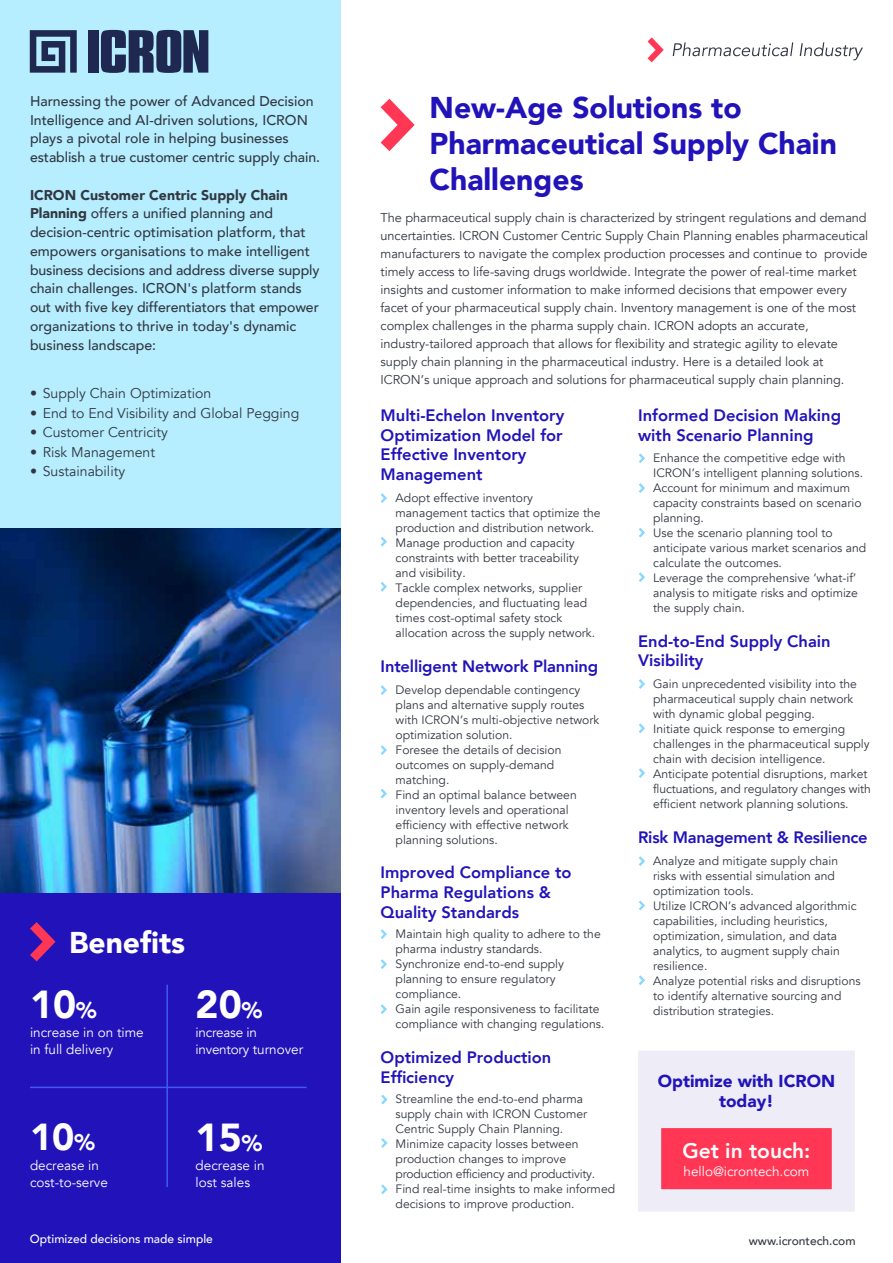
<style>
.page{position:relative;width:893px;height:1263px;background:#fff}
.page>*{position:absolute;margin:0;border:0;box-sizing:border-box;transform-origin:0 0}
.t1{font:900 39px "Avenir";color:#fff}
.t2{font:900 37.5px "Avenir";color:#fff}
.t3{font:900 30px/36px "Avenir";color:#2113b9}
.t4{font:900 30px "Avenir";color:#fff}
.t5{font:800 21px "Avenir";color:#fff}
.t6{font:900 17.25px/20.7px "Avenir";color:#2113b9;text-align:center}
.t7{font:800 16.5px/19.8px "Avenir";color:#2113b9}
.t8{font:500 14.1px/18.8px "Avenir";color:#323740}
.t9{font:14.1px "Avenir";color:#323740}
.t10{font:13.5px/16.5px "Avenir";color:#fff}
.t11{font:13.5px/16.5px "Avenir";letter-spacing:-.02em;color:#fff}
.t12{font:12.75px/18px "Avenir";letter-spacing:-.005em;color:#323740}
.t13{font:12.15px/15px "Avenir";color:#323740}
.t14{font:500 12px "Avenir";color:#fff}
.t15{font:500 12px "Avenir";color:#323740}
.s1{font-weight:900}
.s2{font-size:22.5px}
</style>
<div class="page">
<svg style="left:381px;top:99px;width:34px;height:52px"></svg>
<svg style="left:381px;top:493px;width:6px;height:10px"></svg>
<svg style="left:381px;top:537px;width:6px;height:9px"></svg>
<svg style="left:381px;top:582px;width:6px;height:10px"></svg>
<svg style="left:381px;top:929px;width:6px;height:10px"></svg>
<svg style="left:381px;top:959px;width:6px;height:10px"></svg>
<svg style="left:381px;top:1004px;width:6px;height:10px"></svg>
<svg style="left:381px;top:685px;width:6px;height:10px"></svg>
<svg style="left:381px;top:745px;width:6px;height:10px"></svg>
<svg style="left:381px;top:789px;width:6px;height:9px"></svg>
<svg style="left:639px;top:679px;width:6px;height:10px"></svg>
<svg style="left:639px;top:723px;width:6px;height:10px"></svg>
<svg style="left:639px;top:768px;width:6px;height:10px"></svg>
<svg style="left:639px;top:856px;width:6px;height:10px"></svg>
<svg style="left:639px;top:900px;width:6px;height:10px"></svg>
<svg style="left:639px;top:975px;width:6px;height:10px"></svg>
<svg style="left:381px;top:1184px;width:7px;height:10px"></svg>
<svg style="left:381px;top:1138px;width:7px;height:10px"></svg>
<svg style="left:381px;top:1094px;width:7px;height:10px"></svg>
<svg style="left:638px;top:1051px;width:217px;height:160px;background:#f2b5c6"></svg>
<div style="left:0;top:0;width:340px;height:882px;background:#b6eeff"></div>
<div style="left:0;top:882px;width:340px;height:381px;background:#2113b9"></div>
<svg style="left:30px;top:30px;width:47px;height:43px"></svg>
<div style="left:88px;top:30px;width:10px;height:43px;background:#1e2850"></div>
<svg style="left:101px;top:30px;width:107px;height:43px;background:#3c4f72"></svg>
<img style="left:0;top:528px;width:340px;height:364px">
<svg style="left:30px;top:922px;width:26px;height:39px"></svg>
<hr style="left:166px;top:985px;width:2px;height:202px;background:#3e5bf6">
<hr style="left:30px;top:1086px;width:276px;height:2px;background:#3e5bf6">
<svg style="left:648px;top:37px;width:16px;height:25px"></svg>
<svg style="left:673px;top:42px;width:120px;height:14px"></svg>
<svg style="left:800px;top:42px;width:63px;height:18px"></svg>
<svg style="left:639px;top:483px;width:6px;height:10px"></svg>
<svg style="left:639px;top:528px;width:6px;height:9px"></svg>
<svg style="left:639px;top:572px;width:6px;height:10px"></svg>
<svg style="left:639px;top:453px;width:6px;height:10px"></svg>
<p class="t8" style="left:30px;top:91px;width:292px">Harnessing the power of Advanced Decision Intelligence and AI-driven solutions, ICRON plays a pivotal role in helping businesses establish a true customer centric supply chain.</p>
<p class="t8" style="left:30px;top:185px;width:291px"><span class="s1">ICRON Customer Centric Supply Chain Planning</span> offers a unified planning and decision-centric optimisation platform, that empowers organisations to make intelligent business decisions and address diverse supply chain challenges. ICRON's platform stands out with five key differentiators that empower organizations to thrive in today's dynamic business landscape:</p>
<p class="t9" style="left:30px;top:385px;width:183px">• Supply Chain Optimization</p>
<p class="t9" style="left:30px;top:404px;width:271px">• End to End Visibility and Global Pegging</p>
<p class="t9" style="left:30px;top:424px;width:140px">• Customer Centricity</p>
<p class="t9" style="left:30px;top:443px;width:127px">• Risk Management</p>
<p class="t9" style="left:30px;top:463px;width:97px">• Sustainability</p>
<h3 class="t4" style="left:69px;top:916px;width:118px">Benefits</h3>
<h1 class="t1" style="left:30px;top:971px;width:68px">10<span class="s2">%</span></h1>
<p class="t10" style="left:30px;top:1025px;width:115px">increase in on time in full delivery</p>
<h1 class="t1" style="left:196px;top:971px;width:68px">20<span class="s2">%</span></h1>
<p class="t11" style="left:196px;top:1025px;width:109px">increase in inventory turnover</p>
<h2 class="t2" style="left:30px;top:1104px;width:66px">10<span class="s2">%</span></h2>
<p class="t10" style="left:30px;top:1158px;width:79px">decrease in cost-to-serve</p>
<h1 class="t1" style="left:196px;top:1104px;width:68px">15<span class="s2">%</span></h1>
<p class="t10" style="left:196px;top:1158px;width:71px">decrease in lost sales</p>
<p class="t14" style="left:30px;top:1228px;width:185px">Optimized decisions made simple</p>
<h3 class="t3" style="left:430px;top:89px;width:409px">New-Age Solutions to<br>Pharmaceutical Supply Chain<br>Challenges</h3>
<p class="t12" style="left:381px;top:208px;width:489px">The pharmaceutical supply chain is characterized by stringent regulations and demand uncertainties. ICRON Customer Centric Supply Chain Planning enables pharmaceutical manufacturers to navigate the complex production processes and continue to provide timely access to life-saving drugs worldwide. Integrate the power of real-time market insights and customer information to make informed decisions that empower every facet of your pharmaceutical supply chain. Inventory management is one of the most complex challenges in the pharma supply chain. ICRON adopts an accurate, industry-tailored approach that allows for flexibility and strategic agility to elevate supply chain planning in the pharmaceutical industry. Here is a detailed look at ICRON’s unique approach and solutions for pharmaceutical supply chain planning.</p>
<h3 class="t7" style="left:381px;top:405px;width:185px">Multi-Echelon Inventory<br>Optimization Model for<br>Effective Inventory<br>Management</h3>
<p class="t13" style="left:396px;top:490px;width:206px">Adopt effective inventory management tactics that optimize the production and distribution network.<br>Manage production and capacity constraints with better traceability and visibility.<br>Tackle complex networks, supplier dependencies, and fluctuating lead times cost-optimal safety stock allocation across the supply network.</p>
<h3 class="t7" style="left:381px;top:657px;width:219px">Intelligent Network Planning</h3>
<p class="t13" style="left:396px;top:682px;width:205px">Develop dependable contingency plans and alternative supply routes with ICRON’s multi-objective network optimization solution.<br>Foresee the details of decision outcomes on supply-demand matching.<br>Find an optimal balance between inventory levels and operational efficiency with effective network planning solutions.</p>
<h3 class="t7" style="left:381px;top:863px;width:192px">Improved Compliance to<br>Pharma Regulations &amp;<br>Quality Standards</h3>
<p class="t13" style="left:396px;top:926px;width:210px">Maintain high quality to adhere to the pharma industry standards.<br>Synchronize end-to-end supply planning to ensure regulatory compliance.<br>Gain agile responsiveness to facilitate compliance with changing regulations.</p>
<h3 class="t7" style="left:381px;top:1047px;width:172px">Optimized Production<br>Efficiency</h3>
<p class="t13" style="left:396px;top:1092px;width:221px">Streamline the end-to-end pharma supply chain with ICRON Customer Centric Supply Chain Planning.<br>Minimize capacity losses between production changes to improve production efficiency and productivity.<br>Find real-time insights to make informed decisions to improve production.</p>
<h3 class="t7" style="left:638px;top:405px;width:204px">Informed Decision Making with Scenario Planning</h3>
<p class="t13" style="left:653px;top:451px;width:215px">Enhance the competitive edge with<br>ICRON’s intelligent planning solutions.<br>Account for minimum and maximum capacity constraints based on scenario planning.<br>Use the scenario planning tool to anticipate various market scenarios and calculate the outcomes.<br>Leverage the comprehensive ‘what-if’ analysis to mitigate risks and optimize the supply chain.</p>
<h3 class="t7" style="left:638px;top:631px;width:194px">End-to-End Supply Chain<br>Visibility</h3>
<p class="t13" style="left:653px;top:676px;width:219px">Gain unprecedented visibility into the pharmaceutical supply chain network with dynamic global pegging.<br>Initiate quick response to emerging challenges in the pharmaceutical supply chain with decision intelligence.<br>Anticipate potential disruptions, market fluctuations, and regulatory changes with efficient network planning solutions.</p>
<h3 class="t7" style="left:638px;top:828px;width:231px">Risk Management &amp; Resilience</h3>
<p class="t13" style="left:653px;top:854px;width:209px">Analyze and mitigate supply chain risks with essential simulation and optimization tools.<br>Utilize ICRON’s advanced algorithmic capabilities, including heuristics, optimization, simulation, and data analytics, to augment supply chain resilience.<br>Analyze potential risks and disruptions to identify alternative sourcing and distribution strategies.</p>
<h3 class="t6" style="left:658px;top:1070px;width:179px">Optimize with ICRON today!</h3>
<h3 class="t5" style="left:682px;top:1134px;width:129px">Get in touch:</h3>
<p class="t10" style="left:684px;top:1163px;width:127px">hello@icrontech.com</p>
<p class="t15" style="left:749px;top:1231px;width:108px">www.icrontech.com</p>
</div>
